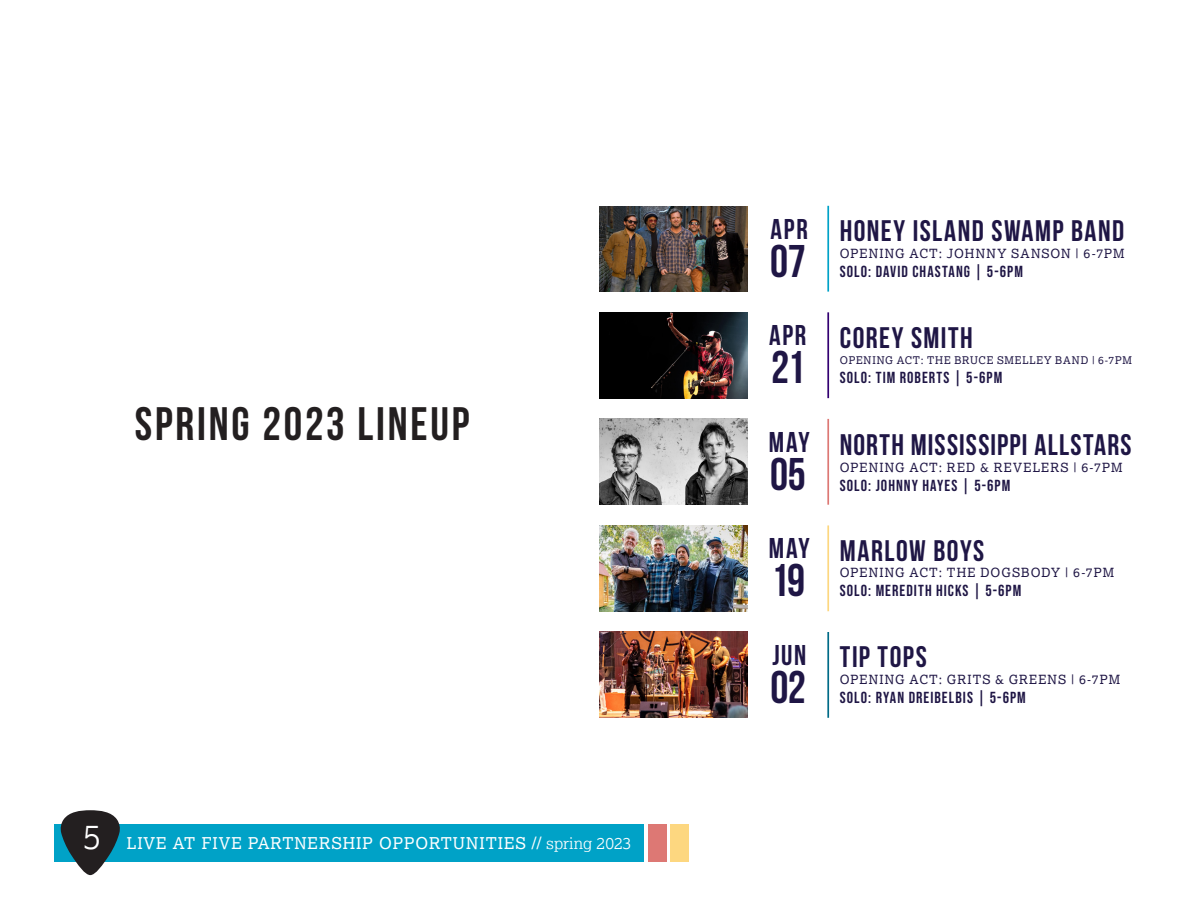
<style>
.page{position:relative;width:1188px;height:918px;background:#fff}
.page>*{position:absolute;margin:0;border:0;box-sizing:border-box;transform-origin:0 0}
.t1{font:46.95px "Bebas Neue";letter-spacing:.06em;color:#231f20}
.t2{font:45.75px "Bebas Neue";letter-spacing:-.01em;color:#1f1645}
.t3{font:29.7px "Bebas Neue";letter-spacing:.045em;color:#1f1645}
.t4{font:28.65px "Bebas Neue";letter-spacing:.065em;color:#1f1645}
.t5{font:16.2px "Lexia";letter-spacing:.06em;color:#fff}
.t6{font:16.05px "Bebas Neue";letter-spacing:.065em;color:#1f1645}
.t7{font:12.6px "Lexia";letter-spacing:.085em;color:#1f1645}
.t8{font:10.5px "Lexia";letter-spacing:.075em;color:#1f1645}
.s1{font-weight:300;font-size:34.5px}
.s2{font-weight:300}
</style>
<div class="page">
<div style="left:55px;top:825px;width:589px;height:37px;background:#00a2c7"></div>
<svg style="left:60px;top:810px;width:61px;height:65px"></svg>
<div style="left:648px;top:825px;width:18px;height:37px;background:#dd7874"></div>
<div style="left:670px;top:825px;width:18px;height:37px;background:#fdd780"></div>
<img style="left:600px;top:206px;width:148px;height:85px">
<hr style="left:827px;top:206px;width:2px;height:86px;background:#00a2c7">
<img style="left:600px;top:312px;width:148px;height:86px">
<hr style="left:827px;top:312px;width:2px;height:86px;background:#330071">
<img style="left:600px;top:419px;width:148px;height:86px">
<hr style="left:827px;top:419px;width:2px;height:86px;background:#dd7874">
<img style="left:600px;top:525px;width:148px;height:86px">
<hr style="left:827px;top:525px;width:2px;height:86px;background:#fdd780">
<img style="left:600px;top:632px;width:148px;height:86px">
<hr style="left:827px;top:632px;width:2px;height:86px;background:#006b87">
<p class="t1" style="left:135px;top:398px;width:336px">SPRING 2023 LINEUP</p>
<p class="t5" style="left:83px;top:833px;width:551px"><span class="s1">5</span> LIVE AT FIVE PARTNERSHIP OPPORTUNITIES // <span class="s2">spring 2023</span></p>
<p class="t4" style="left:771px;top:213px;width:39px">APR</p>
<p class="t2" style="left:770px;top:236px;width:37px">07</p>
<p class="t4" style="left:769px;top:320px;width:39px">APR</p>
<p class="t2" style="left:771px;top:342px;width:36px">21</p>
<p class="t4" style="left:769px;top:426px;width:42px">MAY</p>
<p class="t2" style="left:770px;top:449px;width:37px">05</p>
<p class="t4" style="left:769px;top:533px;width:42px">MAY</p>
<p class="t2" style="left:771px;top:555px;width:36px">19</p>
<p class="t4" style="left:772px;top:639px;width:35px">JUN</p>
<p class="t2" style="left:770px;top:662px;width:37px">02</p>
<p class="t3" style="left:840px;top:214px;width:286px">HONEY ISLAND SWAMP BAND</p>
<p class="t7" style="left:840px;top:245px;width:286px">OPENING ACT: JOHNNY SANSON | 6-7PM</p>
<p class="t6" style="left:840px;top:262px;width:185px">SOLO: DAVID CHASTANG | 5-6PM</p>
<p class="t3" style="left:840px;top:321px;width:134px">COREY SMITH</p>
<p class="t8" style="left:840px;top:354px;width:294px">OPENING ACT: THE BRUCE SMELLEY BAND | 6-7PM</p>
<p class="t6" style="left:840px;top:369px;width:164px">SOLO: TIM ROBERTS | 5-6PM</p>
<p class="t3" style="left:840px;top:429px;width:293px">NORTH MISSISSIPPI ALLSTARS</p>
<p class="t7" style="left:840px;top:459px;width:284px">OPENING ACT: RED &amp; REVELERS | 6-7PM</p>
<p class="t6" style="left:840px;top:477px;width:172px">SOLO: JOHNNY HAYES | 5-6PM</p>
<p class="t3" style="left:840px;top:534px;width:146px">MARLOW BOYS</p>
<p class="t7" style="left:840px;top:565px;width:276px">OPENING ACT: THE DOGSBODY | 6-7PM</p>
<p class="t6" style="left:840px;top:582px;width:183px">SOLO: MEREDITH HICKS | 5-6PM</p>
<p class="t3" style="left:840px;top:641px;width:88px">TIP TOPS</p>
<p class="t7" style="left:840px;top:671px;width:282px">OPENING ACT: GRITS &amp; GREENS | 6-7PM</p>
<p class="t6" style="left:840px;top:688px;width:187px">SOLO: RYAN DREIBELBIS | 5-6PM</p>
</div>
